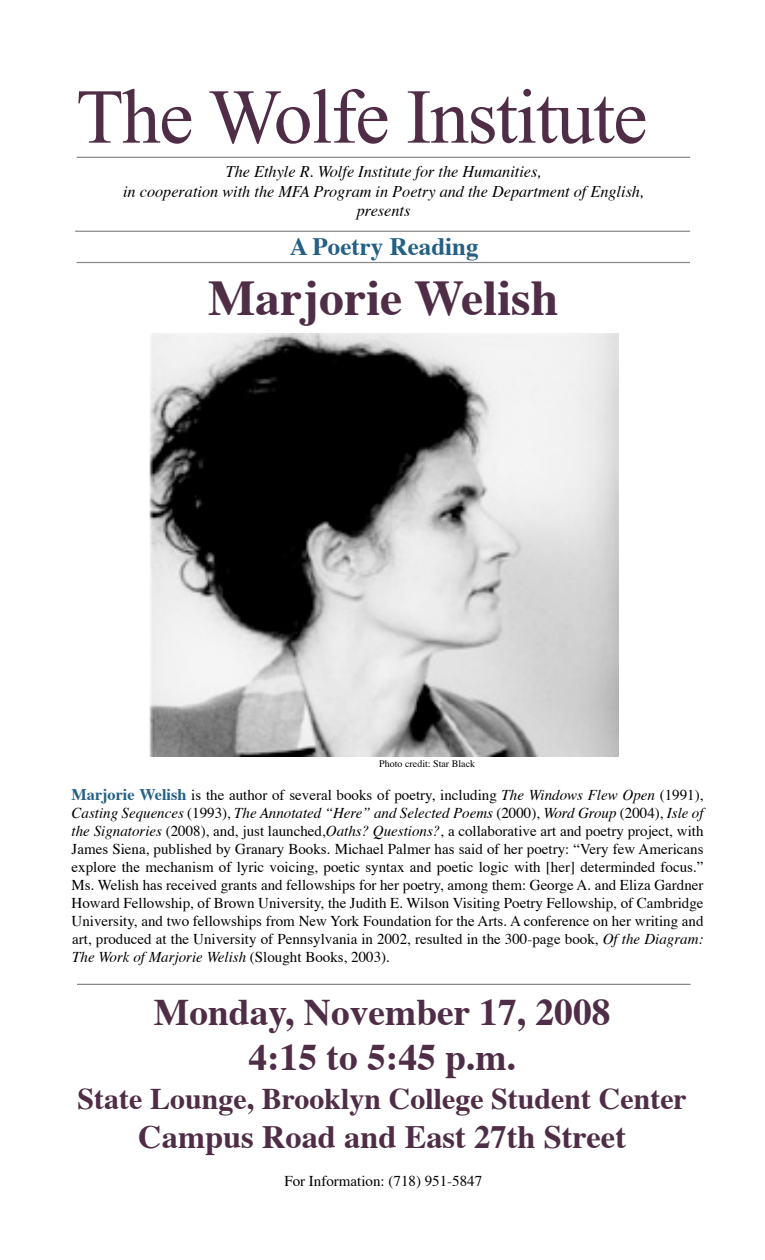
<style>
.page{position:relative;width:765px;height:1260px;background:#fff}
.page>*{position:absolute;margin:0;border:0;box-sizing:border-box;transform-origin:0 0}
.t1{font:77.5px "Times New Roman";letter-spacing:-.02em;color:#502d46}
.t2{font:700 50px "Times";color:#502d46}
.t3{font:700 37.5px/45px "Times";color:#502d46;text-align:center}
.t4{font:700 32.5px "Times";color:#502d46}
.t5{font:700 30px "Times";color:#502d46}
.t6{font:700 25px "Times";color:#246085}
.t7{font:italic 16.25px/19.5px "Times";color:#000;text-align:center}
.t8{font:15px/18px "Times";color:#000;text-align:justify}
.t9{font:10px "Times";color:#000}
.s1{font-weight:700;font-size:16.25px;color:#246085}
.s2{font-style:italic}
</style>
<div class="page">
<hr style="left:77px;top:157px;width:613px;height:1px;background:#88898c">
<hr style="left:75px;top:231px;width:615px;height:1px;background:#88898c">
<hr style="left:77px;top:984px;width:614px;height:1px;background:#88898c">
<hr style="left:77px;top:262px;width:613px;height:1px;background:#88898c">
<img style="left:149px;top:333px;width:469px;height:424px">
<h1 class="t1" style="left:76px;top:72px;width:573px">The Wolfe Institute</h1>
<p class="t7" style="left:123px;top:161px;width:523px">The Ethyle R. Wolfe Institute for the Humanities,<br>in cooperation with the MFA Program in Poetry and the Department of English, presents</p>
<h3 class="t6" style="left:290px;top:223px;width:190px">A Poetry Reading</h3>
<h2 class="t2" style="left:208px;top:250px;width:352px">Marjorie Welish</h2>
<p class="t9" style="left:379px;top:754px;width:97px">Photo credit: Star Black</p>
<p class="t8" style="left:72px;top:784px;width:633px"><span class="s1">Marjorie Welish</span> is the author of several books of poetry, including <span class="s2">The Windows Flew Open</span> (1991), <span class="s2">Casting Sequences</span> (1993), <span class="s2">The Annotated “Here” and Selected Poems</span> (2000), <span class="s2">Word Group</span> (2004), <span class="s2">Isle of the Signatories</span> (2008), and, just launched,<span class="s2">Oaths? Questions?</span>, a collaborative art and poetry project, with James Siena, published by Granary Books. Michael Palmer has said of her poetry: “Very few Americans explore the mechanism of lyric voicing, poetic syntax and poetic logic with [her] determinded focus.” Ms. Welish has received grants and fellowships for her poetry, among them: George A. and Eliza Gardner Howard Fellowship, of Brown University, the Judith E. Wilson Visiting Poetry Fellowship, of Cambridge University, and two fellowships from New York Foundation for the Arts. A conference on her writing and art, produced at the University of Pennsylvania in 2002, resulted in the 300-page book, <span class="s2">Of the Diagram:<br>The Work of Marjorie Welish</span> (Slought Books, 2003).</p>
<h3 class="t3" style="left:154px;top:985px;width:458px">Monday, November 17, 2008<br>4:15 to 5:45 p.m.</h3>
<h3 class="t5" style="left:78px;top:1070px;width:611px">State Lounge, Brooklyn College Student Center</h3>
<h3 class="t4" style="left:138px;top:1105px;width:489px">Campus Road and East 27th Street</h3>
<p class="t8" style="left:284px;top:1171px;width:199px">For Information: (718) 951-5847</p>
</div>
